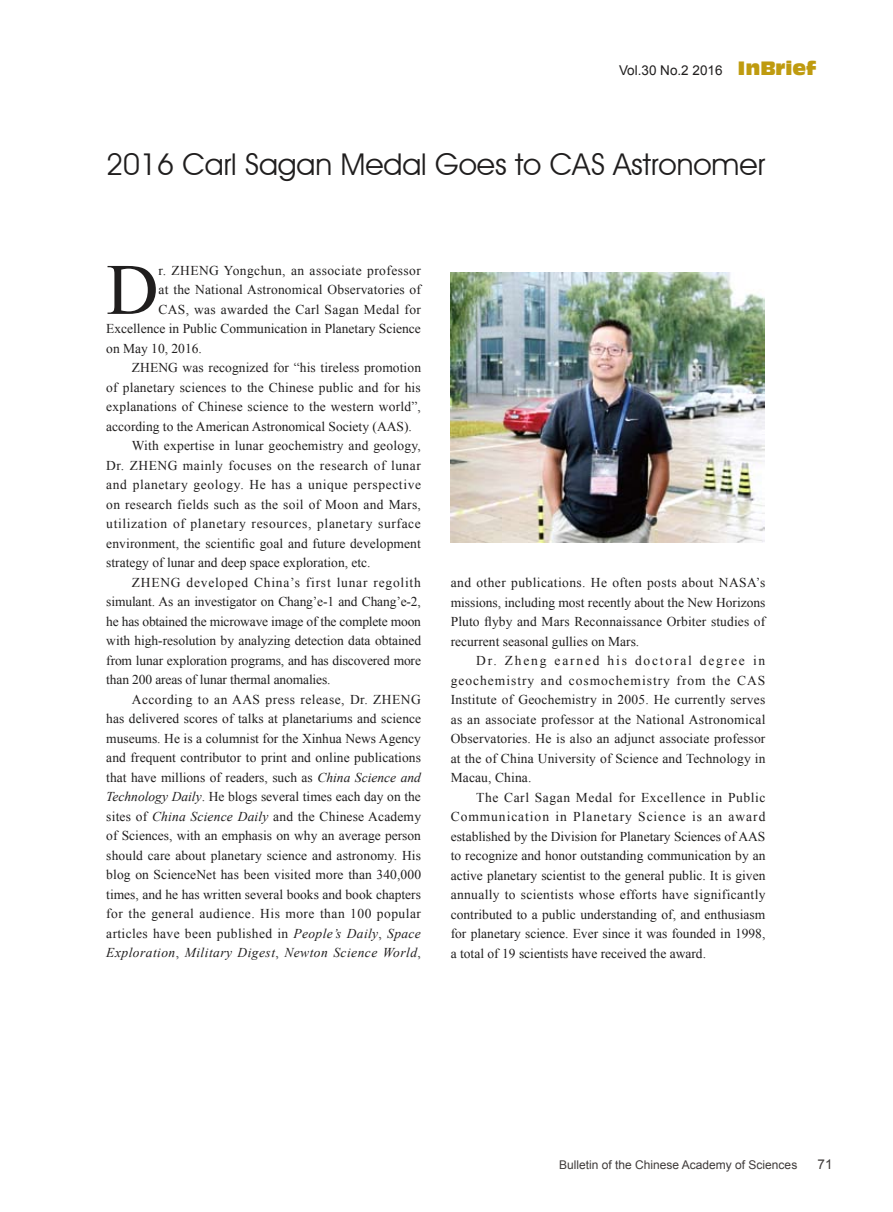
<style>
.page{position:relative;width:893px;height:1212px;background:#fff}
.page>*{position:absolute;margin:0;border:0;box-sizing:border-box;transform-origin:0 0}
.t1{font:72.45px "Times New Roman";color:#201e1e}
.t2{font:30px "Avant Garde IT Cby BT";color:#201e1e}
.t3{font:13.5px/19.5px "Times New Roman";letter-spacing:.005em;color:#201e1e;text-align:justify}
.t4{font:13.5px "Times New Roman";letter-spacing:.035em;color:#201e1e}
.t5{font:13.5px "Times New Roman";letter-spacing:.045em;color:#201e1e}
.t6{font:13.5px "Times New Roman";letter-spacing:-.015em;color:#201e1e}
.t7{font:13.5px "Times New Roman";letter-spacing:.025em;color:#201e1e}
.t8{font:italic 13.5px "Times New Roman";letter-spacing:.035em;color:#201e1e}
.t9{font:13.5px "Times New Roman";letter-spacing:.055em;color:#201e1e}
.t10{font:13.5px "Times New Roman";letter-spacing:.03em;color:#201e1e}
.t11{font:13.5px "Arial";color:#201e1e}
.t12{font:13.5px "Arial";color:#3f3b3a}
.t13{font:12px "Arial";color:#3f3b3a}
.s1{font-family:"Antique Olive Compact";font-size:18px;color:#bf9b0f}
.s2{font-style:italic}
.s3{font-style:normal}
</style>
<div class="page">
<img style="left:451px;top:272px;width:314px;height:270px">
<p class="t11" style="left:619px;top:61px;width:199px">Vol.30 No.2 2016 <span class="s1">InBrief</span></p>
<h2 class="t2" style="left:106px;top:146px;width:660px">2016 Carl Sagan Medal Goes to CAS Astronomer</h2>
<h1 class="t1" style="left:106px;top:241px;width:54px">D</h1>
<p class="t10" style="left:159px;top:261px;width:264px">r. ZHENG Yongchun, an associate professor</p>
<p class="t3" style="left:159px;top:280px;width:264px">at the National Astronomical Observatories of</p>
<p class="t3" style="left:159px;top:299px;width:264px">CAS, was awarded the Carl Sagan Medal for</p>
<p class="t3" style="left:106px;top:319px;width:316px">Excellence in Public Communication in Planetary Science</p>
<p class="t3" style="left:106px;top:338px;width:97px">on May 10, 2016.</p>
<p class="t3" style="left:132px;top:358px;width:291px">ZHENG was recognized for “his tireless promotion</p>
<p class="t3" style="left:106px;top:377px;width:316px">of planetary sciences to the Chinese public and for his</p>
<p class="t3" style="left:106px;top:397px;width:316px">explanations of Chinese science to the western world”,</p>
<p class="t3" style="left:106px;top:416px;width:307px">according to the American Astronomical Society (AAS).</p>
<p class="t3" style="left:132px;top:436px;width:291px">With expertise in lunar geochemistry and geology,</p>
<p class="t4" style="left:106px;top:456px;width:316px">Dr. ZHENG mainly focuses on the research of lunar</p>
<p class="t5" style="left:106px;top:476px;width:316px">and planetary geology. He has a unique perspective</p>
<p class="t3" style="left:106px;top:494px;width:316px">on research fields such as the soil of Moon and Mars,</p>
<p class="t5" style="left:106px;top:515px;width:316px">utilization of planetary resources, planetary surface</p>
<p class="t3" style="left:106px;top:533px;width:316px">environment, the scientific goal and future development</p>
<p class="t3" style="left:106px;top:553px;width:266px">strategy of lunar and deep space exploration, etc.</p>
<p class="t9" style="left:132px;top:573px;width:290px">ZHENG developed China’s first lunar regolith</p>
<p class="t3" style="left:106px;top:592px;width:316px">simulant. As an investigator on Chang’e-1 and Chang’e-2,</p>
<p class="t6" style="left:106px;top:612px;width:316px">he has obtained the microwave image of the complete moon</p>
<p class="t3" style="left:106px;top:631px;width:316px">with high-resolution by analyzing detection data obtained</p>
<p class="t3" style="left:106px;top:650px;width:316px">from lunar exploration programs, and has discovered more</p>
<p class="t3" style="left:106px;top:670px;width:226px">than 200 areas of lunar thermal anomalies.</p>
<p class="t4" style="left:132px;top:690px;width:291px">According to an AAS press release, Dr. ZHENG</p>
<p class="t3" style="left:106px;top:709px;width:316px">has delivered scores of talks at planetariums and science</p>
<p class="t3" style="left:106px;top:728px;width:316px">museums. He is a columnist for the Xinhua News Agency</p>
<p class="t3" style="left:106px;top:748px;width:316px">and frequent contributor to print and online publications</p>
<p class="t3" style="left:106px;top:767px;width:316px">that have millions of readers, such as <span class="s2">China Science and</span></p>
<p class="t3" style="left:106px;top:787px;width:316px"><span class="s2">Technology Daily</span>. He blogs several times each day on the</p>
<p class="t3" style="left:106px;top:806px;width:316px">sites of <span class="s2">China Science Daily</span> and the Chinese Academy</p>
<p class="t3" style="left:106px;top:826px;width:316px">of Sciences, with an emphasis on why an average person</p>
<p class="t3" style="left:106px;top:845px;width:316px">should care about planetary science and astronomy. His</p>
<p class="t3" style="left:106px;top:865px;width:316px">blog on ScienceNet has been visited more than 340,000</p>
<p class="t3" style="left:106px;top:884px;width:316px">times, and he has written several books and book chapters</p>
<p class="t4" style="left:106px;top:905px;width:316px">for the general audience. His more than 100 popular</p>
<p class="t7" style="left:106px;top:924px;width:316px">articles have been published in <span class="s2">People’s Daily</span>, <span class="s2">Space</span></p>
<p class="t8" style="left:106px;top:943px;width:316px">Exploration<span class="s3">,</span> Military Digest<span class="s3">,</span> Newton Science World<span class="s3">,</span></p>
<p class="t3" style="left:451px;top:573px;width:316px">and other publications. He often posts about NASA’s missions, including most recently about the New Horizons Pluto flyby and Mars Reconnaissance Orbiter studies of recurrent seasonal gullies on Mars.</p>
<p class="t3" style="left:451px;top:651px;width:316px;text-indent:26px">Dr. Zheng earned his doctoral degree in geochemistry and cosmochemistry from the CAS Institute of Geochemistry in 2005. He currently serves as an associate professor at the National Astronomical Observatories. He is also an adjunct associate professor at the of China University of Science and Technology in Macau, China.</p>
<p class="t3" style="left:451px;top:787px;width:316px;text-indent:26px">The Carl Sagan Medal for Excellence in Public Communication in Planetary Science is an award established by the Division for Planetary Sciences of AAS to recognize and honor outstanding communication by an active planetary scientist to the general public. It is given annually to scientists whose efforts have significantly contributed to a public understanding of, and enthusiasm for planetary science. Ever since it was founded in 1998, a total of 19 scientists have received the award.</p>
<p class="t13" style="left:559px;top:1157px;width:240px">Bulletin of the Chinese Academy of Sciences</p>
<p class="t12" style="left:817px;top:1156px;width:17px">71</p>
</div>
